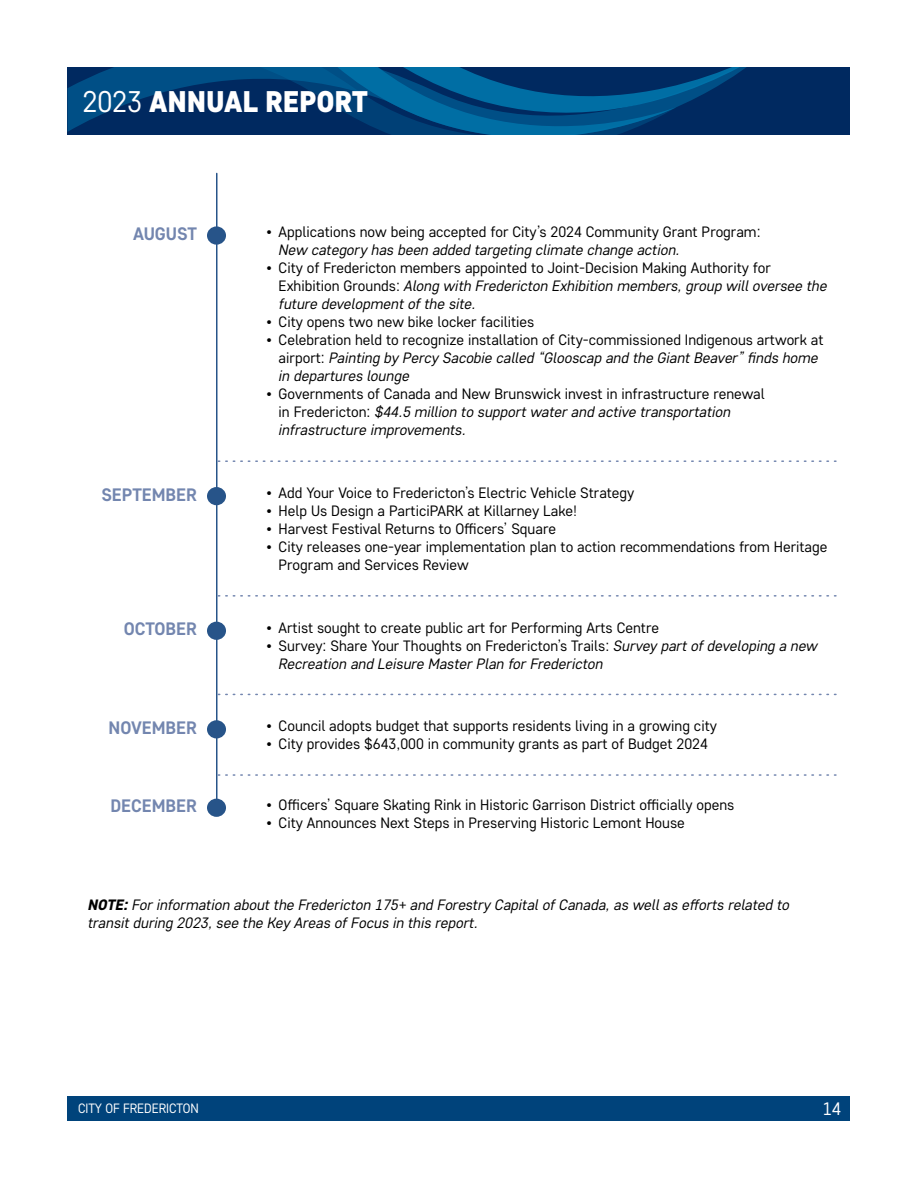
<style>
.page{position:relative;width:918px;height:1188px;background:#fff}
.page>*{position:absolute;margin:0;border:0;box-sizing:border-box;transform-origin:0 0}
.t1{font:900 29.85px "Core Sans D75";letter-spacing:-.005em;color:#fff;scale:.96 1}
.t2{font:700 18px "Core Sans D55";letter-spacing:-.005em;color:#7386af}
.t3{font:18px "Core Sans D35";color:#fff}
.t4{font:15px/18px "Core Sans D35";color:#000}
.t5{font:italic 15px/18px "Core Sans D35";color:#000}
.t6{font:13.5px "Core Sans D35";letter-spacing:-.005em;color:#fff;scale:.96 1}
.s1{font-family:"Core Sans D35";font-weight:400}
.s2{font-style:italic}
.s3{font-style:normal}
.s4{font-family:"Core Sans D65";font-weight:800}
</style>
<div class="page">
<svg style="left:68px;top:68px;width:782px;height:67px;background:#003e74"></svg>
<div style="left:68px;top:1096px;width:782px;height:24px;background:#00437b"></div>
<div style="left:207px;top:226px;width:19px;height:19px;background:#275489;border-radius:50%"></div>
<div style="left:207px;top:487px;width:19px;height:18px;background:#275489;border-radius:50%"></div>
<div style="left:207px;top:622px;width:19px;height:18px;background:#275489;border-radius:50%"></div>
<div style="left:207px;top:720px;width:19px;height:18px;background:#275489;border-radius:50%"></div>
<div style="left:207px;top:799px;width:19px;height:18px;background:#275489;border-radius:50%"></div>
<hr style="left:216px;top:173px;width:2px;height:634px;background:#275489">
<svg style="left:218px;top:460px;width:618px;height:2px"></svg>
<svg style="left:218px;top:595px;width:618px;height:2px"></svg>
<svg style="left:218px;top:694px;width:618px;height:1px"></svg>
<svg style="left:218px;top:774px;width:618px;height:2px"></svg>
<h1 class="t1" style="left:82px;top:82px;width:299px"><span class="s1">2023</span> ANNUAL REPORT</h1>
<p class="t2" style="left:133px;top:222px;width:65px">AUGUST</p>
<p class="t4" style="left:267px;top:223px;width:496px">• Applications now being accepted for City’s 2024 Community Grant Program:</p>
<p class="t5" style="left:279px;top:241px;width:403px">New category has been added targeting climate change action.</p>
<p class="t4" style="left:279px;top:259px;width:550px;text-indent:-12px">• City of Fredericton members appointed to Joint-Decision Making Authority for<br>Exhibition Grounds: <span class="s2">Along with Fredericton Exhibition members, group will oversee the future development of the site.</span></p>
<p class="t4" style="left:267px;top:313px;width:269px">• City opens two new bike locker facilities</p>
<p class="t4" style="left:279px;top:331px;width:546px;text-indent:-12px">• Celebration held to recognize installation of City-commissioned Indigenous artwork at airport: <span class="s2">Painting by Percy Sacobie called “Glooscap and the Giant Beaver” finds home in departures lounge</span></p>
<p class="t4" style="left:279px;top:385px;width:488px;text-indent:-12px">• Governments of Canada and New Brunswick invest in infrastructure renewal in Fredericton: <span class="s2">$44.5 million to support water and active transportation infrastructure improvements.</span></p>
<p class="t2" style="left:101px;top:482px;width:97px">SEPTEMBER</p>
<p class="t4" style="left:267px;top:483px;width:369px">• Add Your Voice to Fredericton’s Electric Vehicle Strategy</p>
<p class="t4" style="left:267px;top:501px;width:312px">• Help Us Design a ParticiPARK at Killarney Lake!</p>
<p class="t4" style="left:267px;top:519px;width:291px">• Harvest Festival Returns to Officers’ Square</p>
<p class="t4" style="left:279px;top:537px;width:550px;text-indent:-12px">• City releases one-year implementation plan to action recommendations from Heritage<br>Program and Services Review</p>
<p class="t2" style="left:124px;top:617px;width:75px">OCTOBER</p>
<p class="t4" style="left:267px;top:618px;width:394px">• Artist sought to create public art for Performing Arts Centre</p>
<p class="t5" style="left:279px;top:636px;width:541px;text-indent:-12px"><span class="s3">• Survey: Share Your Thoughts on Fredericton’s Trails:</span> Survey part of developing a new<br>Recreation and Leisure Master Plan for Fredericton</p>
<p class="t2" style="left:109px;top:716px;width:90px">NOVEMBER</p>
<p class="t4" style="left:267px;top:716px;width:452px">• Council adopts budget that supports residents living in a growing city</p>
<p class="t4" style="left:267px;top:734px;width:443px">• City provides $643,000 in community grants as part of Budget 2024</p>
<p class="t2" style="left:110px;top:794px;width:88px">DECEMBER</p>
<p class="t4" style="left:267px;top:795px;width:469px">• Officers’ Square Skating Rink in Historic Garrison District officially opens</p>
<p class="t4" style="left:267px;top:813px;width:420px">• City Announces Next Steps in Preserving Historic Lemont House</p>
<p class="t5" style="left:88px;top:896px;width:703px"><span class="s4">NOTE:</span> For information about the Fredericton 175+ and Forestry Capital of Canada, as well as efforts related to transit during 2023, see the Key Areas of Focus in this report.</p>
<p class="t6" style="left:78px;top:1099px;width:127px">CITY OF FREDERICTON</p>
<p class="t3" style="left:822px;top:1097px;width:20px">14</p>
</div>
